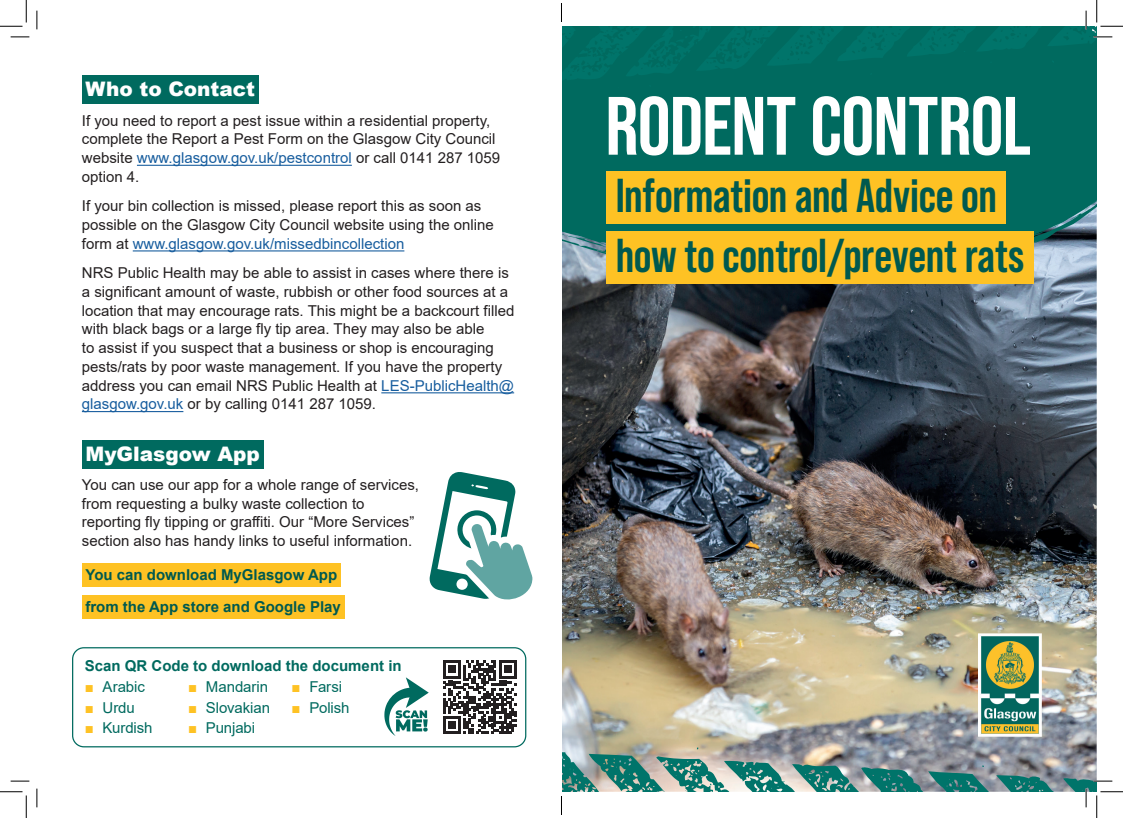
<style>
.page{position:relative;width:1123px;height:818px;background:#fff}
.page>*{position:absolute;margin:0;border:0;box-sizing:border-box;transform-origin:0 0}
.t1{font:700 82.5px "Bebas Neue Pro";letter-spacing:-.01em;color:#fff}
.t2{font:700 47.5px "Bebas Neue Pro";letter-spacing:-.005em;color:#00594f}
.t3{font:900 20px "Arial";color:#fff}
.t4{font:15px/18.8px "Arial";color:#231f20}
.t5{font:15px "Arial";letter-spacing:-.005em;color:#006a5f}
.t6{font:700 15px "Arial";color:#00594f}
.t7{font:700 15px "Arial";color:#006a5f}
.s1{color:#175d9e}
.s2{color:#fec224}
</style>
<div class="page">
<img style="left:562px;top:285px;width:534px;height:462px">
<svg style="left:0;top:791px;width:27px;height:27px"></svg>
<svg style="left:0;top:0;width:27px;height:27px"></svg>
<svg style="left:36px;top:788px;width:2px;height:19px"></svg>
<svg style="left:36px;top:11px;width:2px;height:18px"></svg>
<svg style="left:11px;top:780px;width:18px;height:2px"></svg>
<svg style="left:11px;top:36px;width:18px;height:2px"></svg>
<div style="left:82px;top:595px;width:262px;height:24px;background:#fec224"></div>
<div style="left:82px;top:563px;width:259px;height:24px;background:#fec224"></div>
<hr style="left:137px;top:165px;width:215px;height:1px;background:#175d9e">
<hr style="left:133px;top:250px;width:271px;height:1px;background:#175d9e">
<hr style="left:381px;top:392px;width:133px;height:1px;background:#175d9e">
<hr style="left:82px;top:411px;width:101px;height:1px;background:#175d9e">
<div style="left:82px;top:76px;width:177px;height:28px;background:#006a5f"></div>
<div style="left:82px;top:440px;width:181px;height:28px;background:#006a5f"></div>
<svg style="left:429px;top:472px;width:104px;height:128px"></svg>
<div style="left:606px;top:231px;width:427px;height:53px;background:#fec224"></div>
<svg style="left:372px;top:0;width:751px;height:278px"></svg>
<img style="left:978px;top:633px;width:63px;height:103px">
<div style="left:72px;top:647px;width:454px;height:100px;border:1px solid #006a5f;border-radius:11px"></div>
<svg style="left:443px;top:660px;width:73px;height:74px"></svg>
<svg style="left:384px;top:677px;width:45px;height:59px"></svg>
<svg style="left:516px;top:747px;width:607px;height:71px"></svg>
<p class="t3" style="left:85px;top:75px;width:171px">Who to Contact</p>
<p class="t4" style="left:82px;top:111px;width:420px">If you need to report a pest issue within a residential property, complete the Report a Pest Form on the Glasgow City Council website <span class="s1">www.glasgow.gov.uk/pestcontrol</span> or call 0141 287 1059 option 4.</p>
<p class="t4" style="left:82px;top:196px;width:413px">If your bin collection is missed, please report this as soon as possible on the Glasgow City Council website using the online form at <span class="s1">www.glasgow.gov.uk/missedbincollection</span></p>
<p class="t4" style="left:82px;top:263px;width:434px">NRS Public Health may be able to assist in cases where there is a significant amount of waste, rubbish or other food sources at a location that may encourage rats. This might be a backcourt filled with black bags or a large fly tip area. They may also be able<br>to assist if you suspect that a business or shop is encouraging pests/rats by poor waste management. If you have the property address you can email NRS Public Health at <span class="s1">LES-PublicHealth@ glasgow.gov.uk</span> or by calling 0141 287 1059.</p>
<p class="t3" style="left:85px;top:439px;width:176px">MyGlasgow App</p>
<p class="t4" style="left:82px;top:475px;width:339px">You can use our app for a whole range of services, from requesting a bulky waste collection to reporting fly tipping or graffiti. Our “More Services” section also has handy links to useful information.</p>
<p class="t6" style="left:85px;top:564px;width:253px">You can download MyGlasgow App</p>
<h4 class="t6" style="left:85px;top:596px;width:257px">from the App store and Google Play</h4>
<p class="t7" style="left:85px;top:655px;width:318px">Scan QR Code to download the document in</p>
<p class="t5" style="left:85px;top:676px;width:62px"><span class="s2">■</span> Arabic</p>
<p class="t5" style="left:85px;top:697px;width:51px"><span class="s2">■</span> Urdu</p>
<p class="t5" style="left:85px;top:717px;width:69px"><span class="s2">■</span> Kurdish</p>
<p class="t5" style="left:188px;top:676px;width:81px"><span class="s2">■</span> Mandarin</p>
<p class="t5" style="left:188px;top:697px;width:83px"><span class="s2">■</span> Slovakian</p>
<p class="t5" style="left:188px;top:717px;width:68px"><span class="s2">■</span> Punjabi</p>
<p class="t5" style="left:292px;top:676px;width:52px"><span class="s2">■</span> Farsi</p>
<p class="t5" style="left:292px;top:697px;width:59px"><span class="s2">■</span> Polish</p>
<h1 class="t1" style="left:605px;top:79px;width:427px">RODENT CONTROL</h1>
<p class="t2" style="left:616px;top:168px;width:382px">Information and Advice on</p>
<p class="t2" style="left:616px;top:228px;width:410px">how to control/prevent rats</p>
</div>
